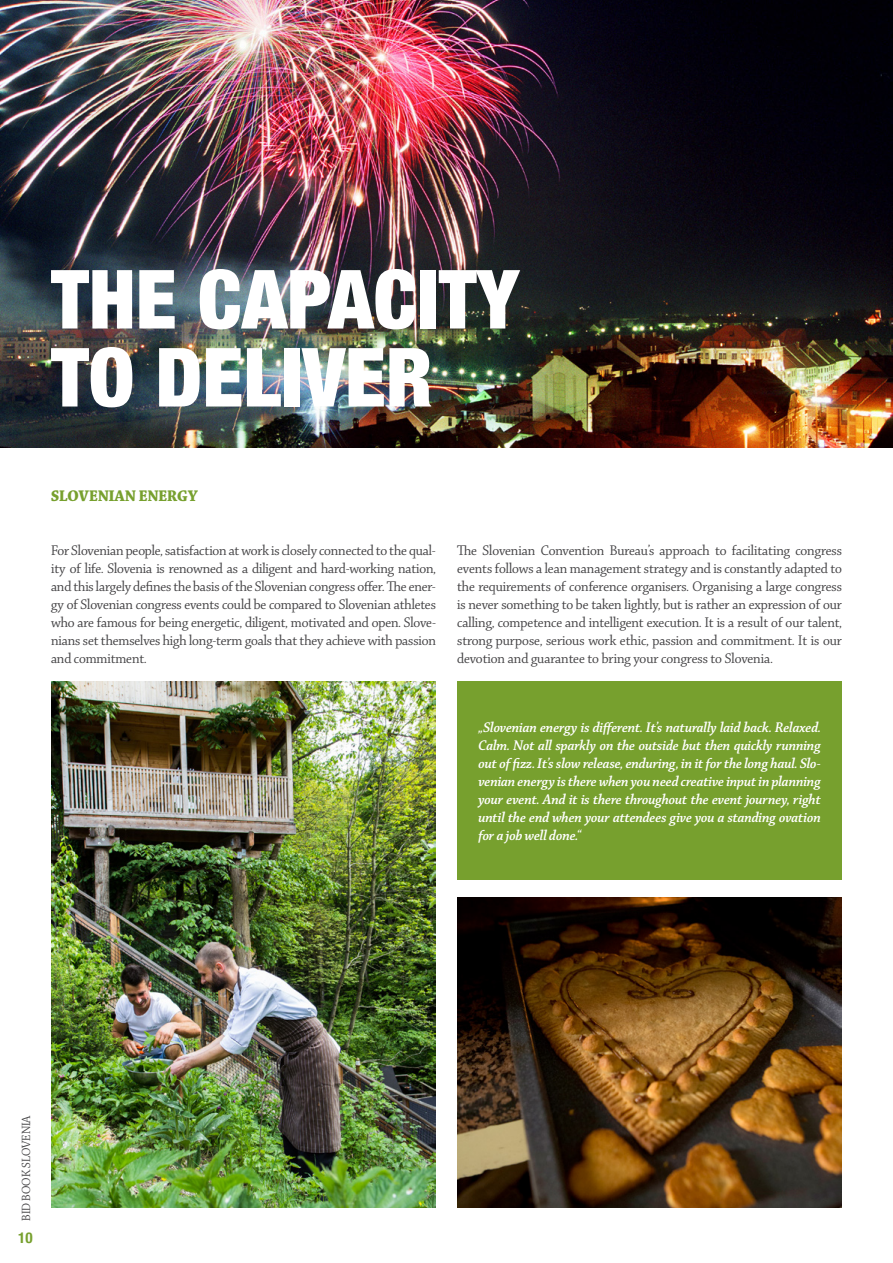
<style>
.page{position:relative;width:893px;height:1263px;background:#fff}
.page>*{position:absolute;margin:0;border:0;box-sizing:border-box;transform-origin:0 0}
.t1{font:900 condensed 81.75px/78px "Helvetica Neue";color:#fff}
.t2{font:16.5px "Chaparral Pro Bold Disp";color:#77a02e}
.t3{font:15px/18px "Chaparral Pro Disp";letter-spacing:-.005em;color:#414042;text-align:justify}
.t4{font:15px/18px "Chaparral Pro Semibold It Disp";color:#fff;text-align:justify}
.t5{font:700 condensed 15px "Helvetica Neue";color:#77a02e}
.t6{font:12.75px "Chaparral Pro Disp";color:#414042}
</style>
<div class="page">
<img style="left:0;top:0;width:893px;height:447px">
<div style="left:457px;top:681px;width:385px;height:198px;background:#77a02e"></div>
<img style="left:51px;top:681px;width:385px;height:527px">
<img style="left:457px;top:897px;width:385px;height:311px">
<h1 class="t1" style="left:51px;top:256px;width:469px">THE CAPACITY<br>TO DELIVER</h1>
<p class="t2" style="left:51px;top:487px;width:148px">SLOVENIAN ENERGY</p>
<p class="t3" style="left:51px;top:542px;width:386px">For Slovenian people, satisfaction at work is closely connected to the qual&shy;ity of life. Slovenia is renowned as a diligent and hard-working nation, and this largely defines the basis of the Slovenian congress offer. The ener&shy;gy of Slovenian congress events could be compared to Slovenian athletes who are famous for being energetic, diligent, motivated and open. Slove&shy;nians set themselves high long-term goals that they achieve with passion and commitment.</p>
<p class="t3" style="left:457px;top:542px;width:386px">The Slovenian Convention Bureau’s approach to facilitating congress events follows a lean management strategy and is constantly adapted to the requirements of conference organisers. Organising a large congress is never something to be taken lightly, but is rather an expression of our calling, competence and intelligent execution. It is a result of our talent, strong purpose, serious work ethic, passion and commitment. It is our devotion and guarantee to bring your congress to Slovenia.</p>
<p class="t4" style="left:478px;top:719px;width:344px">„Slovenian energy is different. It’s naturally laid back. Relaxed.<br>Calm. Not all sparkly on the outside but then quickly running out of fizz. It’s slow release, enduring, in it for the long haul. Slo&shy;venian energy is there when you need creative input in planning your event. And it is there throughout the event journey, right until the end when your attendees give you a standing ovation for a job well done.“</p>
<p class="t6" style="left:20px;top:1221px;width:107px;rotate:-90deg">BID BOOK SLOVENIA</p>
<p class="t5" style="left:18px;top:1225px;width:16px">10</p>
</div>
